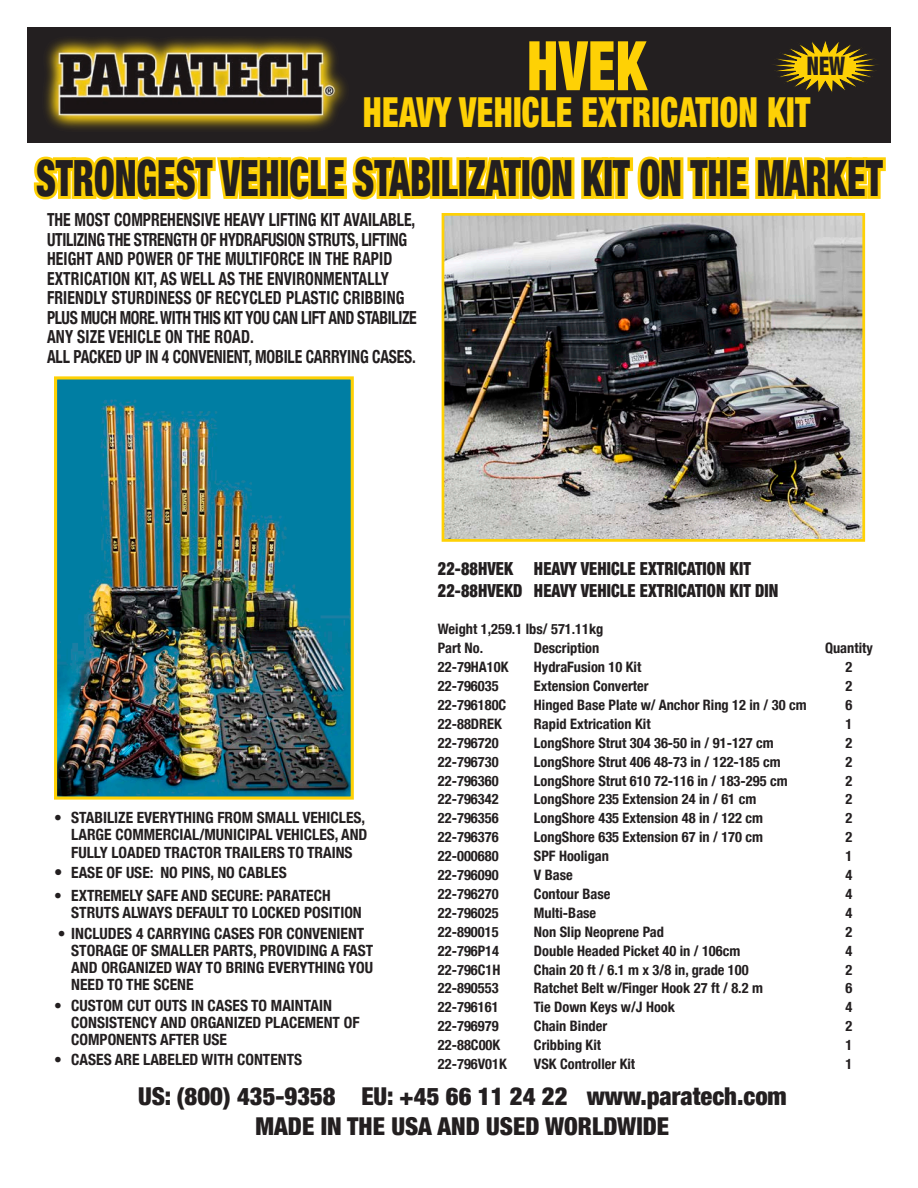
<style>
.page{position:relative;width:918px;height:1188px;background:#fff}
.page>*{position:absolute;margin:0;border:0;box-sizing:border-box;transform-origin:0 0}
.t1{font:900 condensed 68.4px "Helvetica Neue";color:#fed105;scale:.8 1}
.t2{font:900 condensed 49.95px "Helvetica Neue";color:#231f20;scale:.74 1}
.t3{font:900 condensed 41.4px "Helvetica Neue";letter-spacing:.01em;color:#fed105;scale:.8 1}
.t4{font:900 condensed 25.5px "Helvetica Neue";color:#231f20;scale:.8 1}
.t5{font:900 condensed 24.6px "Helvetica Neue";color:#231f20}
.t6{font:700 condensed 18px/19.5px "Helvetica Neue";color:#231f20;scale:.87 1}
.t7{font:900 condensed 18px "Helvetica Neue";letter-spacing:.005em;color:#231f20;scale:.9 1}
.t8{font:700 condensed 15.45px/17.1px "Helvetica Neue";color:#231f20}
.t9{font:700 condensed 14.4px "Helvetica Neue";color:#231f20}
.s1{font-size:16.8px}
</style>
<div class="page">
<svg style="left:30px;top:27px;width:859px;height:214px"></svg>
<img style="left:58px;top:380px;width:292px;height:416px">
<div style="left:54px;top:376px;width:300px;height:424px;border:3px solid #fed105"></div>
<img style="left:446px;top:217px;width:415px;height:321px">
<div style="left:442px;top:213px;width:423px;height:329px;border:3px solid #fed105"></div>
<p class="t1" style="left:527px;top:24px;width:151px">HVEK</p>
<p class="t3" style="left:363px;top:87px;width:561px">HEAVY VEHICLE EXTRICATION KIT</p>
<p class="t2" style="left:36px;top:147px;width:1146px">STRONGEST VEHICLE STABILIZATION KIT ON THE MARKET</p>
<p class="t4" style="left:807px;top:50px;width:49px">NEW</p>
<p class="t6" style="left:47px;top:210px;width:425px">THE MOST COMPREHENSIVE HEAVY LIFTING KIT AVAILABLE,</p>
<p class="t6" style="left:47px;top:229px;width:426px">UTILIZING THE STRENGTH OF HYDRAFUSION STRUTS, LIFTING HEIGHT AND POWER OF THE MULTIFORCE IN THE RAPID EXTRICATION KIT, AS WELL AS THE ENVIRONMENTALLY FRIENDLY STURDINESS OF RECYCLED PLASTIC CRIBBING PLUS MUCH MORE. WITH THIS KIT YOU CAN LIFT AND STABILIZE ANY SIZE VEHICLE ON THE ROAD.</p>
<p class="t6" style="left:47px;top:346px;width:426px">ALL PACKED UP IN 4 CONVENIENT, MOBILE CARRYING CASES.</p>
<p class="t8" style="left:71px;top:809px;width:298px;text-indent:-17px">• STABILIZE EVERYTHING FROM SMALL VEHICLES,<br>LARGE COMMERCIAL/MUNICIPAL VEHICLES, AND<br>FULLY LOADED TRACTOR TRAILERS TO TRAINS</p>
<p class="t8" style="left:54px;top:864px;width:234px"><span class="s1">•</span> EASE OF USE: NO PINS, NO CABLES</p>
<p class="t8" style="left:71px;top:887px;width:292px;text-indent:-17px">• EXTREMELY SAFE AND SECURE: PARATECH<br>STRUTS ALWAYS DEFAULT TO LOCKED POSITION</p>
<p class="t8" style="left:58px;top:924px;width:308px">• INCLUDES 4 CARRYING CASES FOR CONVENIENT</p>
<p class="t8" style="left:71px;top:942px;width:304px;text-align:justify">STORAGE OF SMALLER PARTS, PROVIDING A FAST AND ORGANIZED WAY TO BRING EVERYTHING YOU NEED TO THE SCENE</p>
<p class="t8" style="left:71px;top:996px;width:290px;text-indent:-17px">• CUSTOM CUT OUTS IN CASES TO MAINTAIN<br>CONSISTENCY AND ORGANIZED PLACEMENT OF<br>COMPONENTS AFTER USE</p>
<p class="t8" style="left:54px;top:1051px;width:250px">• CASES ARE LABELED WITH CONTENTS</p>
<p class="t7" style="left:438px;top:557px;width:349px">22-88HVEK HEAVY VEHICLE EXTRICATION KIT</p>
<p class="t7" style="left:438px;top:579px;width:380px">22-88HVEKD HEAVY VEHICLE EXTRICATION KIT DIN</p>
<p class="t9" style="left:438px;top:621px;width:167px">Weight 1,259.1 lbs/ 571.11kg</p>
<p class="t9" style="left:438px;top:639px;width:47px">Part No.</p>
<p class="t9" style="left:534px;top:639px;width:67px">Description</p>
<p class="t9" style="left:825px;top:639px;width:49px">Quantity</p>
<p class="t9" style="left:438px;top:658px;width:72px">22-79HA10K</p>
<p class="t9" style="left:534px;top:658px;width:109px">HydraFusion 10 Kit</p>
<p class="t9" style="left:846px;top:658px;width:8px">2</p>
<p class="t9" style="left:438px;top:677px;width:62px">22-796035</p>
<p class="t9" style="left:534px;top:677px;width:116px">Extension Converter</p>
<p class="t9" style="left:846px;top:677px;width:8px">2</p>
<p class="t9" style="left:438px;top:696px;width:70px">22-796180C</p>
<p class="t9" style="left:534px;top:696px;width:274px">Hinged Base Plate w/ Anchor Ring 12 in / 30 cm</p>
<p class="t9" style="left:846px;top:696px;width:8px">6</p>
<p class="t9" style="left:438px;top:715px;width:65px">22-88DREK</p>
<p class="t9" style="left:534px;top:715px;width:118px">Rapid Extrication Kit</p>
<p class="t9" style="left:846px;top:715px;width:8px">1</p>
<p class="t9" style="left:438px;top:734px;width:62px">22-796720</p>
<p class="t9" style="left:534px;top:734px;width:241px">LongShore Strut 304 36-50 in / 91-127 cm</p>
<p class="t9" style="left:846px;top:734px;width:8px">2</p>
<p class="t9" style="left:438px;top:753px;width:62px">22-796730</p>
<p class="t9" style="left:534px;top:753px;width:248px">LongShore Strut 406 48-73 in / 122-185 cm</p>
<p class="t9" style="left:846px;top:753px;width:8px">2</p>
<p class="t9" style="left:438px;top:772px;width:62px">22-796360</p>
<p class="t9" style="left:534px;top:772px;width:255px">LongShore Strut 610 72-116 in / 183-295 cm</p>
<p class="t9" style="left:846px;top:772px;width:8px">2</p>
<p class="t9" style="left:438px;top:791px;width:62px">22-796342</p>
<p class="t9" style="left:534px;top:791px;width:224px">LongShore 235 Extension 24 in / 61 cm</p>
<p class="t9" style="left:846px;top:791px;width:8px">2</p>
<p class="t9" style="left:438px;top:810px;width:62px">22-796356</p>
<p class="t9" style="left:534px;top:810px;width:231px">LongShore 435 Extension 48 in / 122 cm</p>
<p class="t9" style="left:846px;top:810px;width:8px">2</p>
<p class="t9" style="left:438px;top:828px;width:62px">22-796376</p>
<p class="t9" style="left:534px;top:828px;width:231px">LongShore 635 Extension 67 in / 170 cm</p>
<p class="t9" style="left:846px;top:828px;width:8px">2</p>
<p class="t9" style="left:438px;top:847px;width:62px">22-000680</p>
<p class="t9" style="left:534px;top:847px;width:77px">SPF Hooligan</p>
<p class="t9" style="left:846px;top:847px;width:8px">1</p>
<p class="t9" style="left:438px;top:866px;width:62px">22-796090</p>
<p class="t9" style="left:534px;top:866px;width:40px">V Base</p>
<p class="t9" style="left:846px;top:866px;width:8px">4</p>
<p class="t9" style="left:438px;top:885px;width:62px">22-796270</p>
<p class="t9" style="left:534px;top:885px;width:78px">Contour Base</p>
<p class="t9" style="left:846px;top:885px;width:8px">4</p>
<p class="t9" style="left:438px;top:904px;width:62px">22-796025</p>
<p class="t9" style="left:534px;top:904px;width:64px">Multi-Base</p>
<p class="t9" style="left:846px;top:904px;width:8px">4</p>
<p class="t9" style="left:438px;top:923px;width:62px">22-890015</p>
<p class="t9" style="left:534px;top:923px;width:132px">Non Slip Neoprene Pad</p>
<p class="t9" style="left:846px;top:923px;width:8px">2</p>
<p class="t9" style="left:438px;top:942px;width:63px">22-796P14</p>
<p class="t9" style="left:534px;top:942px;width:208px">Double Headed Picket 40 in / 106cm</p>
<p class="t9" style="left:846px;top:942px;width:8px">4</p>
<p class="t9" style="left:438px;top:961px;width:64px">22-796C1H</p>
<p class="t9" style="left:534px;top:961px;width:216px">Chain 20 ft / 6.1 m x 3/8 in, grade 100</p>
<p class="t9" style="left:846px;top:961px;width:8px">2</p>
<p class="t9" style="left:438px;top:980px;width:62px">22-890553</p>
<p class="t9" style="left:534px;top:980px;width:231px">Ratchet Belt w/Finger Hook 27 ft / 8.2 m</p>
<p class="t9" style="left:846px;top:980px;width:8px">6</p>
<p class="t9" style="left:438px;top:999px;width:62px">22-796161</p>
<p class="t9" style="left:534px;top:999px;width:143px">Tie Down Keys w/J Hook</p>
<p class="t9" style="left:846px;top:999px;width:8px">4</p>
<p class="t9" style="left:438px;top:1017px;width:62px">22-796979</p>
<p class="t9" style="left:534px;top:1017px;width:75px">Chain Binder</p>
<p class="t9" style="left:846px;top:1017px;width:8px">2</p>
<p class="t9" style="left:438px;top:1036px;width:64px">22-88C00K</p>
<p class="t9" style="left:534px;top:1036px;width:69px">Cribbing Kit</p>
<p class="t9" style="left:846px;top:1036px;width:8px">1</p>
<p class="t9" style="left:438px;top:1055px;width:70px">22-796V01K</p>
<p class="t9" style="left:534px;top:1055px;width:103px">VSK Controller Kit</p>
<p class="t9" style="left:846px;top:1055px;width:8px">1</p>
<p class="t5" style="left:138px;top:1081px;width:650px">US: (800) 435-9358 EU: +45 66 11 24 22 www.paratech.com</p>
<p class="t5" style="left:256px;top:1111px;width:415px">MADE IN THE USA AND USED WORLDWIDE</p>
</div>
